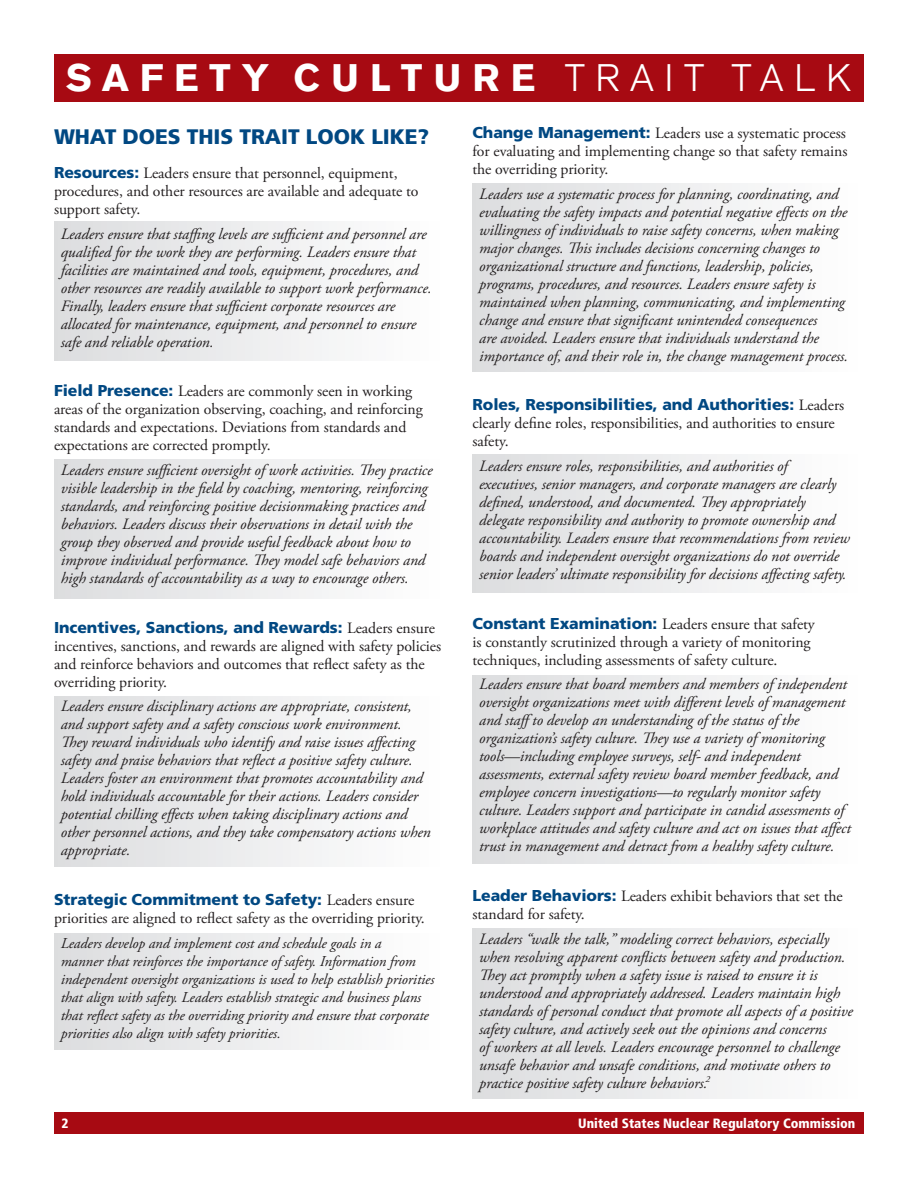
<style>
.page{position:relative;width:918px;height:1188px;background:#fff}
.page>*{position:absolute;margin:0;border:0;box-sizing:border-box;transform-origin:0 0}
.t1{font:900 37.8px "Akzidenz Grotesk";letter-spacing:.285em;color:#fff}
.t2{font:900 21px "Frutiger LT Std";letter-spacing:-.005em;color:#014882}
.body_italic{font:italic 15.75px/18px "Adobe Garamond Pro";letter-spacing:-.005em;color:#231f20}
.t3{font:15.75px/18px "Adobe Garamond Pro";letter-spacing:-.005em;color:#231f20}
.body_italic-2{font:italic 15px/18px "Adobe Garamond Pro";letter-spacing:-.005em;color:#231f20}
.t4{font:900 condensed 13.5px "Frutiger LT Std";color:#fff}
.s1{font-weight:300}
.s2{font-family:"Frutiger LT Std";font-weight:900;color:#014882}
</style>
<div class="page">
<div style="left:54px;top:222px;width:392px;height:139px;background:linear-gradient(to right,#dcdddf,#fff)"></div>
<div style="left:472px;top:184px;width:392px;height:188px;background:linear-gradient(to right,#dcdddf,#fff)"></div>
<div style="left:472px;top:454px;width:392px;height:139px;background:linear-gradient(to right,#dcdddf,#fff)"></div>
<div style="left:472px;top:675px;width:392px;height:188px;background:linear-gradient(to right,#dcdddf,#fff)"></div>
<div style="left:472px;top:929px;width:392px;height:169px;background:linear-gradient(to right,#dcdddf,#fff)"></div>
<div style="left:54px;top:459px;width:392px;height:139px;background:linear-gradient(to right,#dcdddf,#fff)"></div>
<div style="left:54px;top:697px;width:392px;height:169px;background:linear-gradient(to right,#dcdddf,#fff)"></div>
<div style="left:54px;top:933px;width:392px;height:117px;background:linear-gradient(to right,#dcdddf,#fff)"></div>
<div style="left:54px;top:54px;width:810px;height:47px;background:#a70a12"></div>
<div style="left:54px;top:1112px;width:810px;height:22px;background:#a70a12"></div>
<p class="t1" style="left:66px;top:55px;width:786px">SAFETY CULTURE <span class="s1">TRAIT TALK</span></p>
<p class="t2" style="left:54px;top:124px;width:377px">WHAT DOES THIS TRAIT LOOK LIKE?</p>
<p class="t3" style="left:54px;top:165px;width:366px"><span class="s2">Resources:</span> Leaders ensure that personnel, equipment, procedures, and other resources are available and adequate to support safety.</p>
<p class="body_italic" style="left:61px;top:225px;width:372px">Leaders ensure that staffing levels are sufficient and personnel are qualified for the work they are performing. Leaders ensure that facilities are maintained and tools, equipment, procedures, and other resources are readily available to support work performance.<br>Finally, leaders ensure that sufficient corporate resources are allocated for maintenance, equipment, and personnel to ensure safe and reliable operation.</p>
<p class="t3" style="left:54px;top:383px;width:370px"><span class="s2">Field Presence:</span> Leaders are commonly seen in working areas of the organization observing, coaching, and reinforcing standards and expectations. Deviations from standards and expectations are corrected promptly.</p>
<p class="body_italic" style="left:61px;top:461px;width:373px">Leaders ensure sufficient oversight of work activities. They practice visible leadership in the field by coaching, mentoring, reinforcing standards, and reinforcing positive decisionmaking practices and behaviors. Leaders discuss their observations in detail with the group they observed and provide useful feedback about how to improve individual performance. They model safe behaviors and high standards of accountability as a way to encourage others.</p>
<p class="t3" style="left:54px;top:619px;width:389px"><span class="s2">Incentives, Sanctions, and Rewards:</span> Leaders ensure incentives, sanctions, and rewards are aligned with safety policies and reinforce behaviors and outcomes that reflect safety as the overriding priority.</p>
<p class="body_italic" style="left:61px;top:698px;width:371px">Leaders ensure disciplinary actions are appropriate, consistent, and support safety and a safety conscious work environment.<br>They reward individuals who identify and raise issues affecting safety and praise behaviors that reflect a positive safety culture.<br>Leaders foster an environment that promotes accountability and hold individuals accountable for their actions. Leaders consider potential chilling effects when taking disciplinary actions and other personnel actions, and they take compensatory actions when appropriate.</p>
<p class="t3" style="left:54px;top:891px;width:372px"><span class="s2">Strategic Commitment to Safety:</span> Leaders ensure priorities are aligned to reflect safety as the overriding priority.</p>
<p class="body_italic-2" style="left:61px;top:934px;width:375px">Leaders develop and implement cost and schedule goals in a<br>manner that reinforces the importance of safety. Information from independent oversight organizations is used to help establish priorities that align with safety. Leaders establish strategic and business plans that reflect safety as the overriding priority and ensure that corporate priorities also align with safety priorities.</p>
<p class="t3" style="left:472px;top:125px;width:376px;text-align:justify"><span class="s2">Change Management:</span> Leaders use a systematic process for evaluating and implementing change so that safety remains the overriding priority.</p>
<p class="body_italic" style="left:479px;top:185px;width:370px">Leaders use a systematic process for planning, coordinating, and evaluating the safety impacts and potential negative effects on the willingness of individuals to raise safety concerns, when making major changes. This includes decisions concerning changes to organizational structure and functions, leadership, policies, programs, procedures, and resources. Leaders ensure safety is maintained when planning, communicating, and implementing change and ensure that significant unintended consequences<br>are avoided. Leaders ensure that individuals understand the importance of, and their role in, the change management process.</p>
<p class="t3" style="left:472px;top:397px;width:373px"><span class="s2">Roles, Responsibilities, and Authorities:</span> Leaders clearly define roles, responsibilities, and authorities to ensure safety.</p>
<p class="body_italic" style="left:479px;top:458px;width:372px">Leaders ensure roles, responsibilities, and authorities of executives, senior managers, and corporate managers are clearly defined, understood, and documented. They appropriately delegate responsibility and authority to promote ownership and accountability. Leaders ensure that recommendations from review boards and independent oversight organizations do not override senior leaders’ ultimate responsibility for decisions affecting safety.</p>
<p class="t3" style="left:472px;top:615px;width:344px"><span class="s2">Constant Examination:</span> Leaders ensure that safety is constantly scrutinized through a variety of monitoring techniques, including assessments of safety culture.</p>
<p class="body_italic" style="left:479px;top:676px;width:373px">Leaders ensure that board members and members of independent oversight organizations meet with different levels of management and staffto develop an understanding of the status of the organization’s safety culture. They use a variety of monitoring tools—including employee surveys, self- and independent assessments, external safety review board member feedback, and employee concern investigations—to regularly monitor safety culture. Leaders support and participate in candid assessments of workplace attitudes and safety culture and act on issues that affect trust in management and detract from a healthy safety culture.</p>
<p class="t3" style="left:472px;top:887px;width:372px"><span class="s2">Leader Behaviors:</span> Leaders exhibit behaviors that set the standard for safety.</p>
<p class="body_italic" style="left:479px;top:930px;width:375px">Leaders “walk the talk,” modeling correct behaviors, especially when resolving apparent conflicts between safety and production.<br>They act promptly when a safety issue is raised to ensure it is understood and appropriately addressed. Leaders maintain high standards of personal conduct that promote all aspects of a positive safety culture, and actively seek out the opinions and concerns<br>of workers at all levels. Leaders encourage personnel to challenge unsafe behavior and unsafe conditions, and motivate others to practice positive safety culture behaviors.<sup>2</sup></p>
<p class="t4" style="left:62px;top:1115px;width:9px">2</p>
<p class="t4" style="left:578px;top:1115px;width:279px">United States Nuclear Regulatory Commission</p>
</div>
